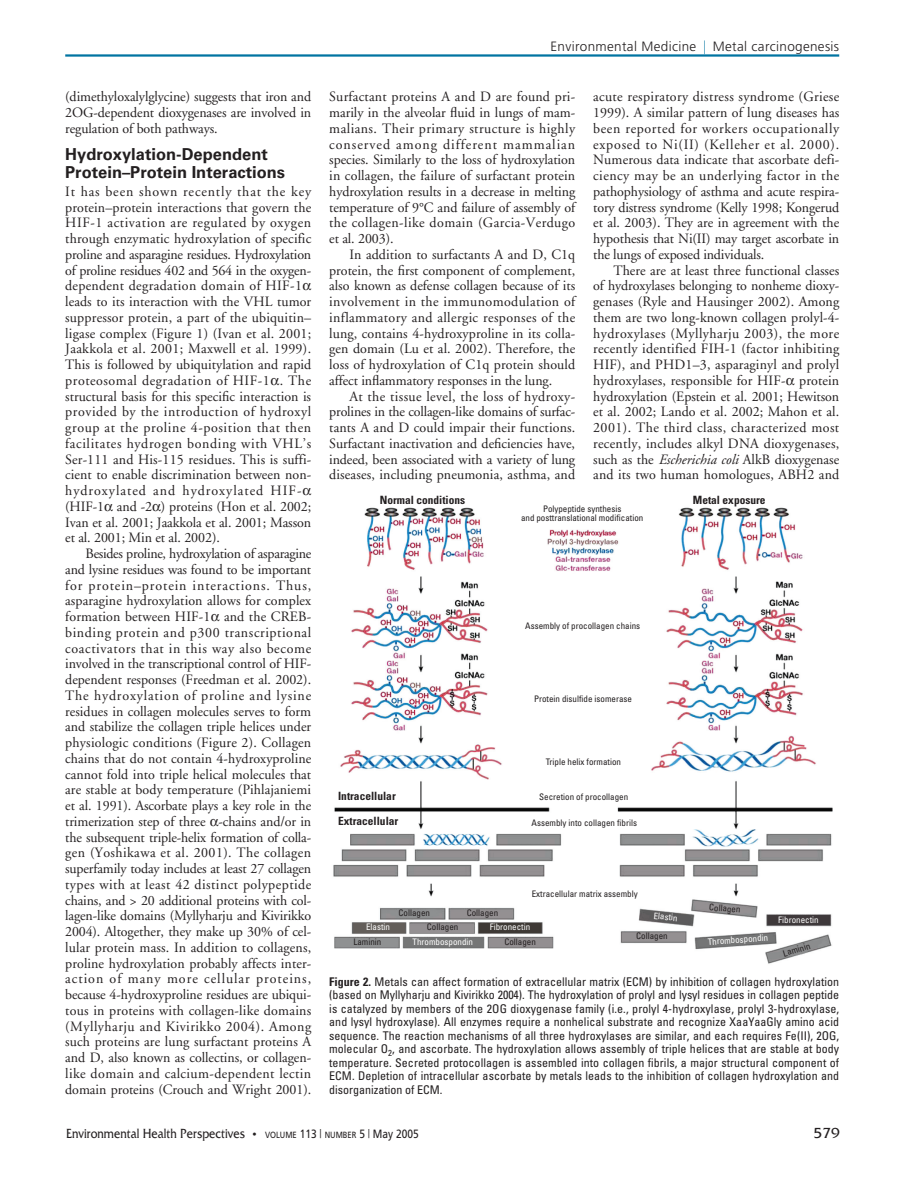
<style>
.page{position:relative;width:918px;height:1188px;background:#fff}
.page>*{position:absolute;margin:0;border:0;box-sizing:border-box;transform-origin:0 0}
.t1{font:700 16.5px/18px "Univers";color:#231f20}
.t2{font:15px "Friz Quadrata IT Cby BT";color:#231f20}
.t3{font:14.25px/15.8px "Adobe Garamond";letter-spacing:.01em;color:#231f20;text-align:justify}
.t4{font:13.5px "Friz Quadrata IT Cby BT";color:#231f20;scale:.85 1}
.t5{font:300 13.5px "Frutiger";letter-spacing:.025em;color:#231f20}
.t6{font:condensed 12px/13.5px "Univers";letter-spacing:.005em;color:#231f20;text-align:justify}
.t7{font:700 condensed 11.4px/24.6px "Univers";color:#231f20}
.t8{font:condensed 9px/9px "Univers";color:#231f20;text-align:center}
.t9{font:condensed 9px "Univers";color:#fff}
.s1{font-size:18px;color:#0074a1}
.s2{font-style:italic}
.s3{font-weight:700}
.s4{font-size:10.5px}
.s5{font-family:"Frutiger";font-size:9px}
.s6{font-family:"Frutiger";font-size:12px}
.s7{font-family:"Frutiger";font-weight:300;font-size:12px}
</style>
<div class="page">
<hr style="left:65px;top:54px;width:774px;height:3px;background:#0074a1">
<img style="left:333px;top:507px;width:500px;height:457px">
<p class="t3" style="left:65px;top:90px;width:248px">(dimethyloxalylglycine) suggests that iron and 2OG-dependent dioxygenases are involved in regulation of both pathways.</p>
<p class="t1" style="left:65px;top:146px;width:221px">Hydroxylation-Dependent<br>Protein–Protein Interactions</p>
<p class="t3" style="left:65px;top:185px;width:248px;text-align:left">It has been shown recently that the key protein–protein interactions that govern the HIF-1 activation are regulated by oxygen through enzymatic hydroxylation of specific proline and asparagine residues. Hydroxylation of proline residues 402 and 564 in the oxygen&shy;dependent degradation domain of HIF-1 leads to its interaction with the VHL tumor suppressor protein, a part of the ubiquitin– ligase complex (Figure 1) (Ivan et al. 2001; Jaakkola et al. 2001; Maxwell et al. 1999).<br>This is followed by ubiquitylation and rapid proteosomal degradation of HIF-1 . The structural basis for this specific interaction is provided by the introduction of hydroxyl group at the proline 4-position that then facilitates hydrogen bonding with VHL’s Ser-111 and His-115 residues. This is suffi&shy;cient to enable discrimination between non&shy;hydroxylated and hydroxylated HIF-(HIF-1 and -2 ) proteins (Hon et al. 2002; Ivan et al. 2001; Jaakkola et al. 2001; Masson et al. 2001; Min et al. 2002).</p>
<p class="t3" style="left:65px;top:547px;width:248px;text-indent:20px">Besides proline, hydroxylation of asparagine and lysine residues was found to be important for protein–protein interactions. Thus, asparagine hydroxylation allows for complex formation between HIF-1 and the CREB&shy;binding protein and p300 transcriptional coactivators that in this way also become involved in the transcriptional control of HIF&shy;dependent responses (Freedman et al. 2002).<br>The hydroxylation of proline and lysine residues in collagen molecules serves to form and stabilize the collagen triple helices under physiologic conditions (Figure 2). Collagen chains that do not contain 4-hydroxyproline cannot fold into triple helical molecules that are stable at body temperature (Pihlajaniemi et al. 1991). Ascorbate plays a key role in the trimerization step of three -chains and/or in the subsequent triple-helix formation of colla&shy;gen (Yoshikawa et al. 2001). The collagen superfamily today includes at least 27 collagen types with at least 42 distinct polypeptide chains, and &gt; 20 additional proteins with col&shy;lagen-like domains (Myllyharju and Kivirikko 2004). Altogether, they make up 30% of cel&shy;lular protein mass. In addition to collagens, proline hydroxylation probably affects inter&shy;action of many more cellular proteins, because 4-hydroxyproline residues are ubiqui&shy;tous in proteins with collagen-like domains (Myllyharju and Kivirikko 2004). Among such proteins are lung surfactant proteins A and D, also known as collectins, or collagen&shy;like domain and calcium-dependent lectin domain proteins (Crouch and Wright 2001).</p>
<p class="t5" style="left:551px;top:41px;width:290px">Environmental Medicine <span class="s1">|</span> Metal carcinogenesis</p>
<p class="t3" style="left:329px;top:90px;width:248px">Surfactant proteins A and D are found pri&shy;marily in the alveolar fluid in lungs of mam&shy;malians. Their primary structure is highly conserved among different mammalian species. Similarly to the loss of hydroxylation in collagen, the failure of surfactant protein hydroxylation results in a decrease in melting temperature of 9°C and failure of assembly of the collagen-like domain (Garcia-Verdugo et al. 2003).</p>
<p class="t3" style="left:329px;top:248px;width:248px;text-indent:20px">In addition to surfactants A and D, C1q protein, the first component of complement, also known as defense collagen because of its involvement in the immunomodulation of inflammatory and allergic responses of the lung, contains 4-hydroxyproline in its colla&shy;gen domain (Lu et al. 2002). Therefore, the loss of hydroxylation of C1q protein should affect inflammatory responses in the lung.</p>
<p class="t3" style="left:329px;top:389px;width:248px;text-indent:20px">At the tissue level, the loss of hydroxy&shy;prolines in the collagen-like domains of surfac&shy;tants A and D could impair their functions.<br>Surfactant inactivation and deficiencies have, indeed, been associated with a variety of lung diseases, including pneumonia, asthma, and</p>
<p class="t3" style="left:593px;top:90px;width:248px">acute respiratory distress syndrome (Griese 1999). A similar pattern of lung diseases has been reported for workers occupationally exposed to Ni(II) (Kelleher et al. 2000).<br>Numerous data indicate that ascorbate defi&shy;ciency may be an underlying factor in the pathophysiology of asthma and acute respira&shy;tory distress syndrome (Kelly 1998; Kongerud et al. 2003). They are in agreement with the hypothesis that Ni(II) may target ascorbate in the lungs of exposed individuals.</p>
<p class="t3" style="left:593px;top:263px;width:248px;text-indent:20px">There are at least three functional classes of hydroxylases belonging to nonheme dioxy&shy;genases (Ryle and Hausinger 2002). Among them are two long-known collagen prolyl-4- hydroxylases (Myllyharju 2003), the more recently identified FIH-1 (factor inhibiting HIF), and PHD1–3, asparaginyl and prolyl hydroxylases, responsible for HIF- protein hydroxylation (Epstein et al. 2001; Hewitson et al. 2002; Lando et al. 2002; Mahon et al.<br>2001). The third class, characterized most recently, includes alkyl DNA dioxygenases, such as the <span class="s2">Escherichia coli</span> AlkB dioxygenase and its two human homologues, ABH2 and</p>
<p class="t7" style="left:380px;top:489px;width:87px">Normal conditions</p>
<p class="t7" style="left:693px;top:489px;width:74px">Metal exposure</p>
<p class="t8" style="left:521px;top:506px;width:124px">Polypeptide synthesis<br>and posttranslational modification</p>
<p class="t8" style="left:525px;top:622px;width:116px">Assembly of procollagen chains</p>
<p class="t7" style="left:338px;top:785px;width:62px">Intracellular<br>Extracellular</p>
<p class="t8" style="left:534px;top:695px;width:99px">Protein disulfide isomerase</p>
<p class="t8" style="left:546px;top:758px;width:77px">Triple helix formation</p>
<p class="t8" style="left:539px;top:793px;width:90px">Secretion of procollagen</p>
<p class="t8" style="left:532px;top:819px;width:107px">Assembly into collagen fibrils</p>
<p class="t8" style="left:399px;top:909px;width:33px">Collagen</p>
<p class="t8" style="left:467px;top:909px;width:33px">Collagen</p>
<p class="t8" style="left:532px;top:891px;width:107px">Extracellular matrix assembly</p>
<p class="t9" style="left:654px;top:912px;width:25px;rotate:5deg">Elastin</p>
<p class="t8" style="left:710px;top:903px;width:33px;rotate:5deg">Collagen</p>
<p class="t8" style="left:427px;top:923px;width:33px">Collagen</p>
<p class="t9" style="left:366px;top:924px;width:25px">Elastin</p>
<p class="t9" style="left:490px;top:924px;width:42px">Fibronectin</p>
<p class="t8" style="left:636px;top:932px;width:33px">Collagen</p>
<p class="t8" style="left:353px;top:938px;width:29px">Laminin</p>
<p class="t9" style="left:413px;top:938px;width:62px">Thrombospondin</p>
<p class="t8" style="left:504px;top:938px;width:33px">Collagen</p>
<p class="t9" style="left:708px;top:938px;width:62px;rotate:-4deg">Thrombospondin</p>
<p class="t9" style="left:778px;top:916px;width:42px">Fibronectin</p>
<p class="t8" style="left:782px;top:950px;width:29px;rotate:-17deg">Laminin</p>
<p class="t6" style="left:329px;top:976px;width:512px"><span class="s3">Figure 2.</span> Metals can affect formation of extracellular matrix (ECM) by inhibition of collagen hydroxylation (based on Myllyharju and Kivirikko 2004). The hydroxylation of prolyl and lysyl residues in collagen peptide is catalyzed by members of the 2OG dioxygenase family (i.e., prolyl 4-hydroxylase, prolyl 3-hydroxylase, and lysyl hydroxylase). All enzymes require a nonhelical substrate and recognize XaaYaaGly amino acid sequence. The reaction mechanisms of all three hydroxylases are similar, and each requires Fe(II), 2OG, molecular O<sub>2</sub>, and ascorbate. The hydroxylation allows assembly of triple helices that are stable at body temperature. Secreted protocollagen is assembled into collagen fibrils, a major structural component of ECM. Depletion of intracellular ascorbate by metals leads to the inhibition of collagen hydroxylation and disorganization of ECM.</p>
<p class="t4" style="left:66px;top:1128px;width:417px">Environmental Health Perspectives <span class="s4">•</span> <span class="s5">VOLUME</span> <span class="s6">113</span> <span class="s7">|</span> <span class="s5">NUMBER</span> <span class="s6">5</span> <span class="s7">|</span> <span class="s6">May 2005</span></p>
<p class="t2" style="left:813px;top:1127px;width:28px">579</p>
</div>
